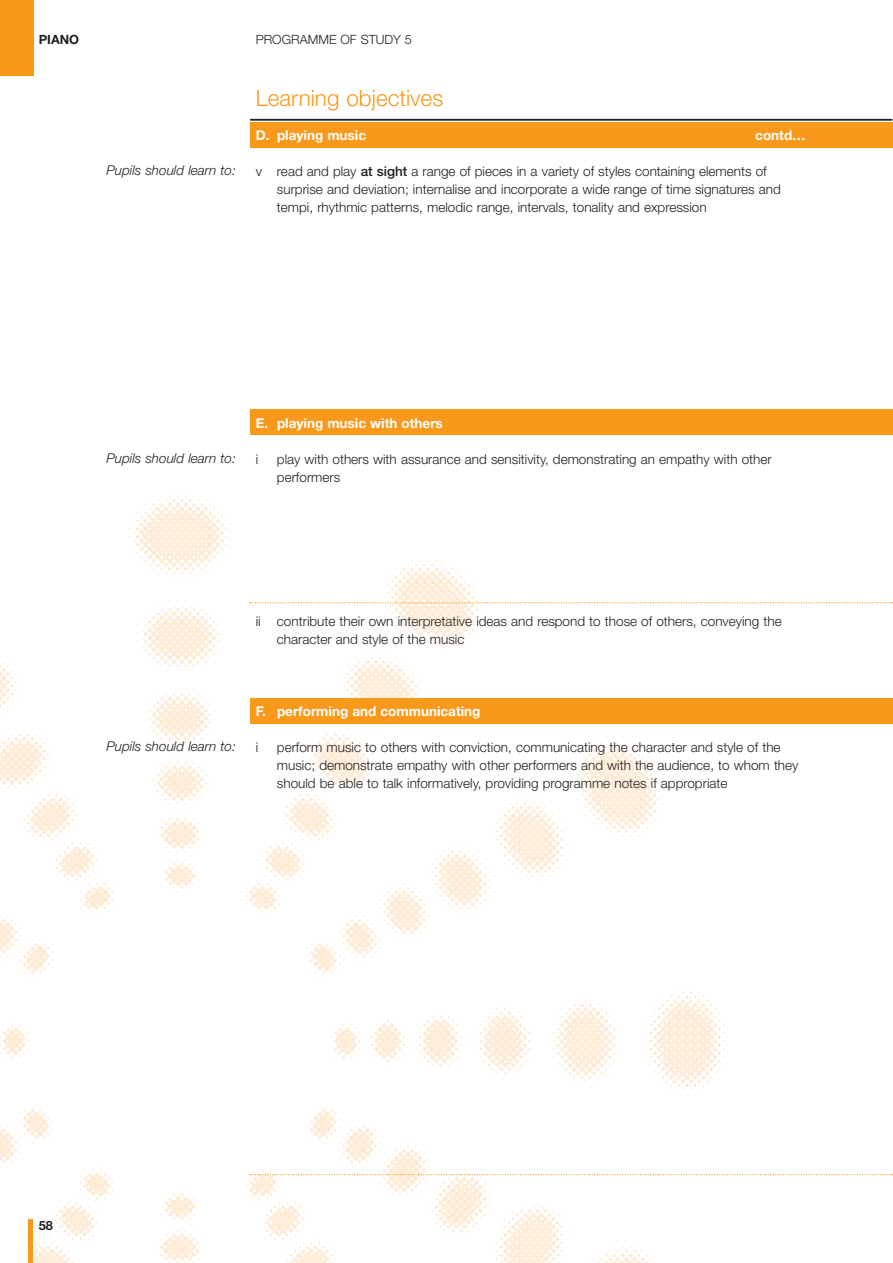
<style>
.page{position:relative;width:893px;height:1263px;background:#fff}
.page>*{position:absolute;margin:0;border:0;box-sizing:border-box;transform-origin:0 0}
.t1{font:300 22.5px "Helvetica Neue";color:#f8991c}
.t2{font:300 13.5px/18px "Helvetica Neue";color:#231f20}
.t3{font:700 13.5px "Helvetica Neue";color:#fff}
.t4{font:italic 300 13.5px "Helvetica Neue";color:#231f20}
.t5{font:300 12.75px "Helvetica Neue";color:#231f20}
.t6{font:700 12.75px "Helvetica Neue";color:#231f20}
.s1{font-weight:500}
</style>
<div class="page">
<img style="left:0;top:492px;width:794px;height:771px">
<div style="left:250px;top:122px;width:642px;height:26px;background:#f8991c"></div>
<div style="left:250px;top:409px;width:642px;height:26px;background:#f8991c"></div>
<div style="left:250px;top:698px;width:642px;height:26px;background:#f8991c"></div>
<div style="left:0;top:0;width:33px;height:76px;background:#f8991c"></div>
<hr style="left:29px;top:1219px;width:4px;height:44px;background:#f8991c">
<hr style="left:250px;top:119px;width:642px;height:2px;background:#231f20">
<svg style="left:249px;top:602px;width:643px;height:1px"></svg>
<svg style="left:249px;top:1174px;width:643px;height:1px"></svg>
<p class="t6" style="left:39px;top:35px;width:42px">PIANO</p>
<p class="t4" style="left:106px;top:165px;width:131px">Pupils should learn to:</p>
<p class="t5" style="left:256px;top:35px;width:158px">PROGRAMME OF STUDY 5</p>
<h1 class="t1" style="left:256px;top:90px;width:189px">Learning objectives</h1>
<p class="t3" style="left:256px;top:130px;width:112px">D. playing music</p>
<p class="t3" style="left:755px;top:130px;width:52px">contd…</p>
<p class="t2" style="left:277px;top:163px;width:505px;text-indent:-21px">v read and play <span class="s1">at sight</span> a range of pieces in a variety of styles containing elements of surprise and deviation; internalise and incorporate a wide range of time signatures and tempi, rhythmic patterns, melodic range, intervals, tonality and expression</p>
<p class="t4" style="left:106px;top:453px;width:131px">Pupils should learn to:</p>
<p class="t3" style="left:256px;top:418px;width:189px">E. playing music with others</p>
<p class="t2" style="left:256px;top:451px;width:4px">i</p>
<p class="t2" style="left:277px;top:451px;width:496px">play with others with assurance and sensitivity, demonstrating an empathy with other performers</p>
<p class="t2" style="left:277px;top:613px;width:506px;text-indent:-21px">ii contribute their own interpretative ideas and respond to those of others, conveying the character and style of the music</p>
<p class="t4" style="left:106px;top:741px;width:131px">Pupils should learn to:</p>
<p class="t3" style="left:256px;top:706px;width:226px">F. performing and communicating</p>
<p class="t2" style="left:256px;top:739px;width:4px">i</p>
<p class="t2" style="left:277px;top:739px;width:523px">perform music to others with conviction, communicating the character and style of the music; demonstrate empathy with other performers and with the audience, to whom they should be able to talk informatively, providing programme notes if appropriate</p>
<p class="t6" style="left:39px;top:1221px;width:16px">58</p>
</div>
